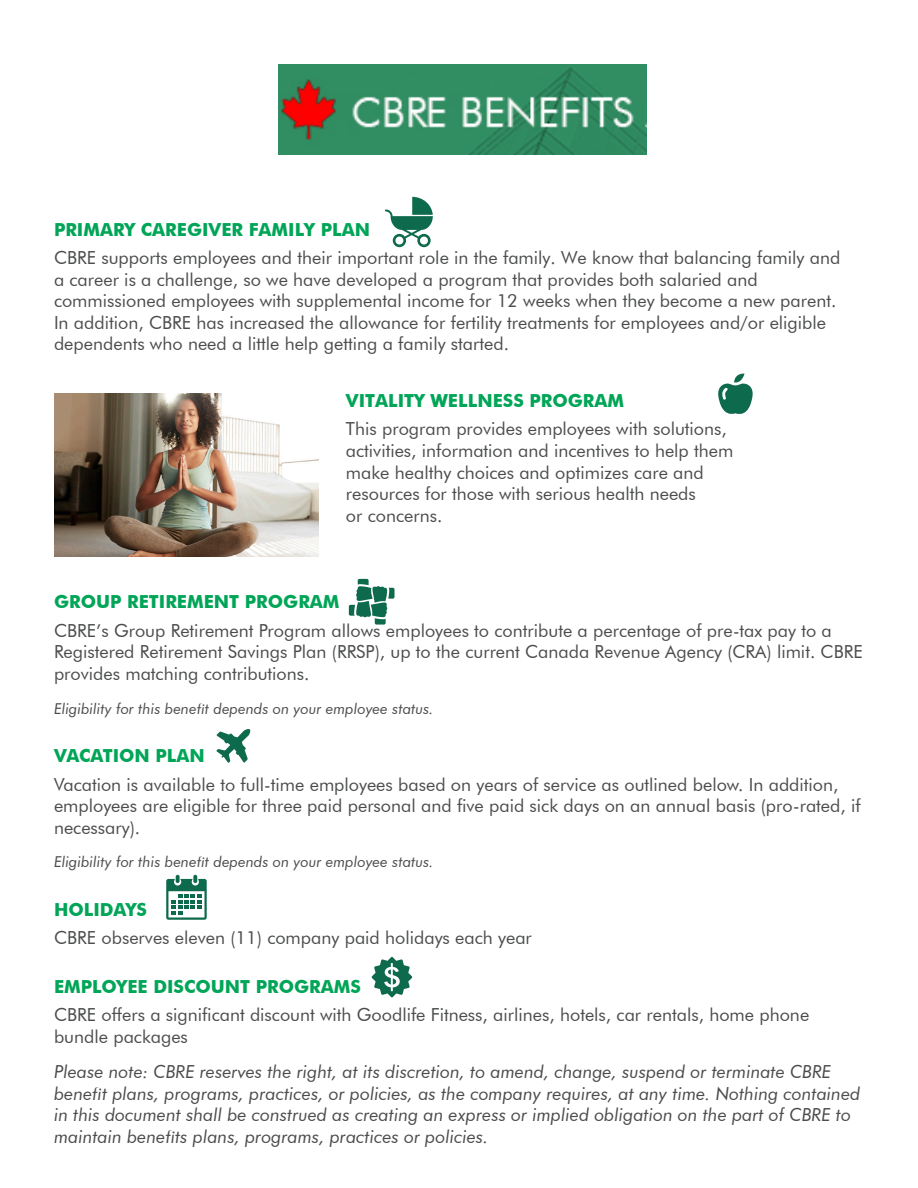
<style>
.page{position:relative;width:918px;height:1188px;background:#fff}
.page>*{position:absolute;margin:0;border:0;box-sizing:border-box;transform-origin:0 0}
.t1{font:18px/21.6px "Futura BT";color:#4b4c4d}
.t2{font:italic 18px/21.6px "Futura BT";color:#4b4c4d}
.t3{font:700 18px "Futura BT";color:#00a557}
.t4{font:italic 15px "Futura BT";color:#4b4c4d}
.s1{font-weight:700;color:#00a557}
</style>
<div class="page">
<svg style="left:385px;top:197px;width:48px;height:50px"></svg>
<img style="left:54px;top:394px;width:265px;height:163px">
<svg style="left:349px;top:579px;width:46px;height:46px"></svg>
<svg style="left:718px;top:373px;width:35px;height:41px"></svg>
<svg style="left:216px;top:729px;width:35px;height:34px"></svg>
<svg style="left:166px;top:875px;width:41px;height:45px"></svg>
<svg style="left:372px;top:957px;width:40px;height:41px"></svg>
<img style="left:278px;top:64px;width:368px;height:90px">
<p class="t1" style="left:54px;top:215px;width:788px;line-height:28.3px"><span class="s1">PRIMARY CAREGIVER FAMILY PLAN<br></span>CBRE supports employees and their important role in the family. We know that balancing family and</p>
<p class="t1" style="left:54px;top:268px;width:784px">a career is a challenge, so we have developed a program that provides both salaried and commissioned employees with supplemental income for 12 weeks when they become a new parent.<br>In addition, CBRE has increased the allowance for fertility treatments for employees and/or eligible dependents who need a little help getting a family started.</p>
<p class="t1" style="left:346px;top:386px;width:382px;line-height:28.3px"><span class="s1">VITALITY WELLNESS PROGRAM<br></span>This program provides employees with solutions,</p>
<p class="t1" style="left:346px;top:440px;width:389px">activities, information and incentives to help them make healthy choices and optimizes care and resources for those with serious health needs<br>or concerns.</p>
<p class="t3" style="left:54px;top:591px;width:287px">GROUP RETIREMENT PROGRAM</p>
<p class="t1" style="left:54px;top:619px;width:810px">CBRE’s Group Retirement Program allows employees to contribute a percentage of pre-tax pay to a<br>Registered Retirement Savings Plan (RRSP), up to the current Canada Revenue Agency (CRA) limit. CBRE provides matching contributions.</p>
<p class="t4" style="left:54px;top:699px;width:381px">Eligibility for this benefit depends on your employee status.</p>
<p class="t3" style="left:54px;top:745px;width:152px">VACATION PLAN</p>
<p class="t1" style="left:54px;top:773px;width:808px">Vacation is available to full-time employees based on years of service as outlined below. In addition, employees are eligible for three paid personal and five paid sick days on an annual basis (pro-rated, if necessary).</p>
<p class="t4" style="left:54px;top:853px;width:381px">Eligibility for this benefit depends on your employee status.</p>
<p class="t3" style="left:54px;top:899px;width:94px">HOLIDAYS</p>
<p class="t1" style="left:54px;top:927px;width:479px">CBRE observes eleven (11) company paid holidays each year</p>
<p class="t3" style="left:54px;top:976px;width:308px">EMPLOYEE DISCOUNT PROGRAMS</p>
<p class="t1" style="left:54px;top:1004px;width:757px">CBRE offers a significant discount with Goodlife Fitness, airlines, hotels, car rentals, home phone bundle packages</p>
<p class="t2" style="left:54px;top:1061px;width:808px">Please note: CBRE reserves the right, at its discretion, to amend, change, suspend or terminate CBRE benefit plans, programs, practices, or policies, as the company requires, at any time. Nothing contained in this document shall be construed as creating an express or implied obligation on the part of CBRE to maintain benefits plans, programs, practices or policies.</p>
</div>
